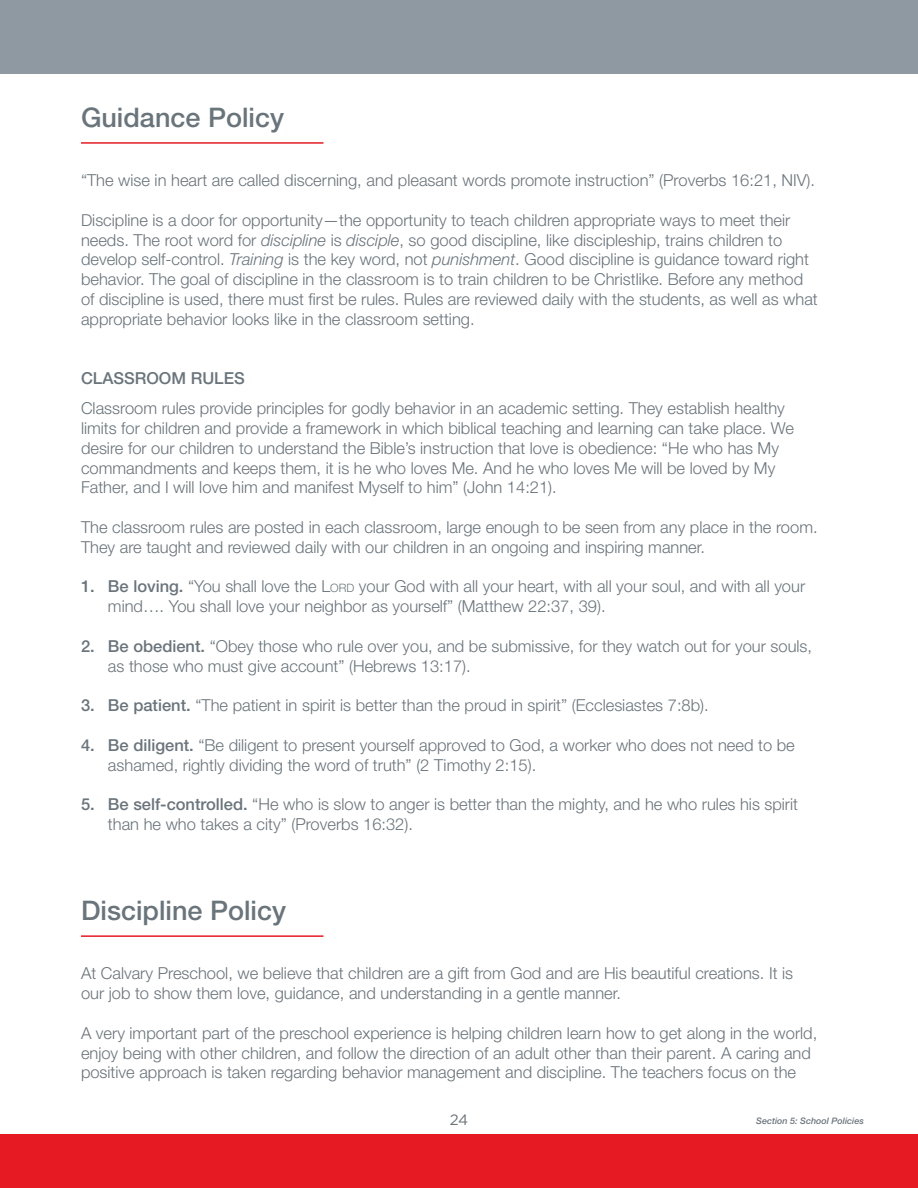
<style>
.page{position:relative;width:918px;height:1188px;background:#fff}
.page>*{position:absolute;margin:0;border:0;box-sizing:border-box;transform-origin:0 0}
.t1{font:500 27px "Helvetica Neue LT Std";color:#6a747b}
.t2{font:300 16.5px/19.8px "Helvetica Neue LT Std";color:#6a747b}
.t3{font:500 16.5px "Helvetica Neue LT Std";color:#6a747b}
.t4{font:15px "Gotham";color:#6a747b}
.t5{font:italic 500 9px "Helvetica Neue LT Std";color:#6a747b}
.s1{font-style:italic}
.s2{font-weight:500}
.s3{font-style:inherit}
.s4{font-size:11.55px}
</style>
<div class="page">
<div style="left:0;top:1134px;width:918px;height:54px;background:#e51a23"></div>
<div style="left:0;top:0;width:918px;height:74px;background:#8f99a1"></div>
<hr style="left:81px;top:142px;width:242px;height:2px;background:#e51a23">
<hr style="left:81px;top:935px;width:242px;height:2px;background:#e51a23">
<h1 class="t1" style="left:81px;top:101px;width:205px">Guidance Policy</h1>
<p class="t2" style="left:81px;top:170px;width:736px">“The wise in heart are called discerning, and pleasant words promote instruction” (Proverbs 16:21, NIV).</p>
<p class="t2" style="left:81px;top:210px;width:738px">Discipline is a door for opportunity—the opportunity to teach children appropriate ways to meet their needs. The root word for <span class="s1">discipline</span> is <span class="s1">disciple</span>, so good discipline, like discipleship, trains children to develop self-control. <span class="s1">Training</span> is the key word, not <span class="s1">punishment</span>. Good discipline is guidance toward right behavior. The goal of discipline in the classroom is to train children to be Christlike. Before any method of discipline is used, there must first be rules. Rules are reviewed daily with the students, as well as what appropriate behavior looks like in the classroom setting.</p>
<p class="t3" style="left:81px;top:369px;width:165px">CLASSROOM RULES</p>
<p class="t2" style="left:81px;top:398px;width:715px">Classroom rules provide principles for godly behavior in an academic setting. They establish healthy limits for children and provide a framework in which biblical teaching and learning can take place. We desire for our children to understand the Bible’s instruction that love is obedience: “He who has My commandments and keeps them, it is he who loves Me. And he who loves Me will be loved by My Father, and I will love him and manifest Myself to him” (John 14:21).</p>
<p class="t2" style="left:81px;top:517px;width:738px">The classroom rules are posted in each classroom, large enough to be seen from any place in the room.<br>They are taught and reviewed daily with our children in an ongoing and inspiring manner.</p>
<p class="t2" style="left:108px;top:576px;width:699px;text-indent:-27px"><span class="s2">1. Be loving.</span> “You shall love the <span class="s3">L</span><span class="s4">ord</span> your God with all your heart, with all your soul, and with all your mind…. You shall love your neighbor as yourself” (Matthew 22:37, 39).</p>
<p class="t2" style="left:108px;top:636px;width:706px;text-indent:-27px"><span class="s2">2. Be obedient.</span> “Obey those who rule over you, and be submissive, for they watch out for your souls, as those who must give account” (Hebrews 13:17).</p>
<p class="t2" style="left:81px;top:695px;width:629px"><span class="s2">3. Be patient.</span> “The patient in spirit is better than the proud in spirit” (Ecclesiastes 7:8b).</p>
<p class="t2" style="left:108px;top:735px;width:688px;text-indent:-27px"><span class="s2">4. Be diligent.</span> “Be diligent to present yourself approved to God, a worker who does not need to be ashamed, rightly dividing the word of truth” (2 Timothy 2:15).</p>
<p class="t2" style="left:108px;top:794px;width:692px;text-indent:-27px"><span class="s2">5. Be self-controlled.</span> “He who is slow to anger is better than the mighty, and he who rules his spirit than he who takes a city” (Proverbs 16:32).</p>
<h1 class="t1" style="left:81px;top:894px;width:207px">Discipline Policy</h1>
<p class="t2" style="left:81px;top:963px;width:714px">At Calvary Preschool, we believe that children are a gift from God and are His beautiful creations. It is our job to show them love, guidance, and understanding in a gentle manner.</p>
<p class="t2" style="left:81px;top:1023px;width:738px">A very important part of the preschool experience is helping children learn how to get along in the world, enjoy being with other children, and follow the direction of an adult other than their parent. A caring and positive approach is taken regarding behavior management and discipline. The teachers focus on the</p>
<p class="t5" style="left:756px;top:1116px;width:109px">Section 5: School Policies</p>
<p class="t4" style="left:450px;top:1111px;width:20px">24</p>
</div>
